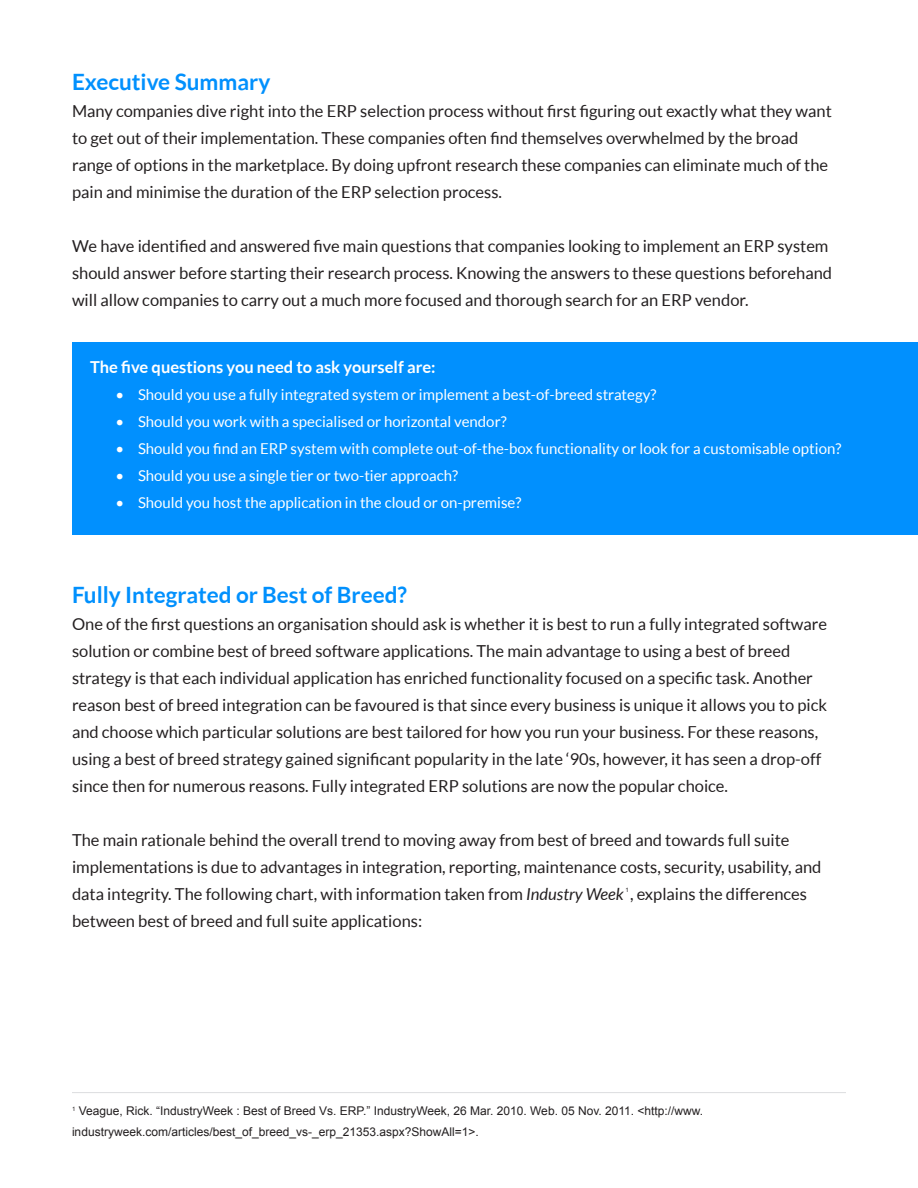
<style>
.page{position:relative;width:918px;height:1188px;background:#fff}
.page>*{position:absolute;margin:0;border:0;box-sizing:border-box;transform-origin:0 0}
.t1{font:700 22.5px "Lato";color:#0190fd}
.t2{font:16.5px/27px "Lato";color:#231f20}
.t3{font:700 16.5px "Lato";color:#fff}
.t4{font:15px "Lato";color:#fff}
.t5{font:12px/21px "Arial";color:#231f20}
.t6{font:6px "Arial";color:#231f20}
.s1{font-style:italic}
</style>
<div class="page">
<hr style="left:72px;top:1092px;width:774px;height:1px;background:#dcdddf">
<div style="left:72px;top:342px;width:846px;height:193px;background:#0190fe"></div>
<p class="t1" style="left:72px;top:69px;width:200px">Executive Summary</p>
<p class="t2" style="left:72px;top:98px;width:761px">Many companies dive right into the ERP selection process without first figuring out exactly what they want to get out of their implementation. These companies often find themselves overwhelmed by the broad range of options in the marketplace. By doing upfront research these companies can eliminate much of the pain and minimise the duration of the ERP selection process.</p>
<p class="t2" style="left:72px;top:233px;width:762px">We have identified and answered five main questions that companies looking to implement an ERP system should answer before starting their research process. Knowing the answers to these questions beforehand will allow companies to carry out a much more focused and thorough search for an ERP vendor.</p>
<p class="t3" style="left:90px;top:358px;width:347px">The five questions you need to ask yourself are:</p>
<p class="t4" style="left:116px;top:386px;width:542px">• Should you use a fully integrated system or implement a best-of-breed strategy?</p>
<p class="t4" style="left:116px;top:413px;width:393px">• Should you work with a specialised or horizontal vendor?</p>
<p class="t4" style="left:116px;top:440px;width:727px">• Should you find an ERP system with complete out-of-the-box functionality or look for a customisable option?</p>
<p class="t4" style="left:116px;top:467px;width:344px">• Should you use a single tier or two-tier approach?</p>
<p class="t4" style="left:116px;top:494px;width:407px">• Should you host the application in the cloud or on-premise?</p>
<p class="t1" style="left:72px;top:582px;width:337px">Fully Integrated or Best of Breed?</p>
<p class="t2" style="left:72px;top:611px;width:757px">One of the first questions an organisation should ask is whether it is best to run a fully integrated software solution or combine best of breed software applications. The main advantage to using a best of breed strategy is that each individual application has enriched functionality focused on a specific task. Another reason best of breed integration can be favoured is that since every business is unique it allows you to pick and choose which particular solutions are best tailored for how you run your business. For these reasons, using a best of breed strategy gained significant popularity in the late ‘90s, however, it has seen a drop-off since then for numerous reasons. Fully integrated ERP solutions are now the popular choice.</p>
<p class="t2" style="left:72px;top:827px;width:751px">The main rationale behind the overall trend to moving away from best of breed and towards full suite implementations is due to advantages in integration, reporting, maintenance costs, security, usability, and data integrity. The following chart, with information taken from <span class="s1">Industry Week</span> , explains the differences between best of breed and full suite applications:</p>
<p class="t6" style="left:626px;top:886px;width:5px">1</p>
<p class="t5" style="left:72px;top:1101px;width:633px;text-indent:7px">Veague, Rick. “IndustryWeek : Best of Breed Vs. ERP.” IndustryWeek, 26 Mar. 2010. Web. 05 Nov. 2011. &lt;http://www. industryweek.com/articles/best_of_breed_vs-_erp_21353.aspx?ShowAll=1&gt;.</p>
<p class="t6" style="left:72px;top:1105px;width:5px">1</p>
</div>
